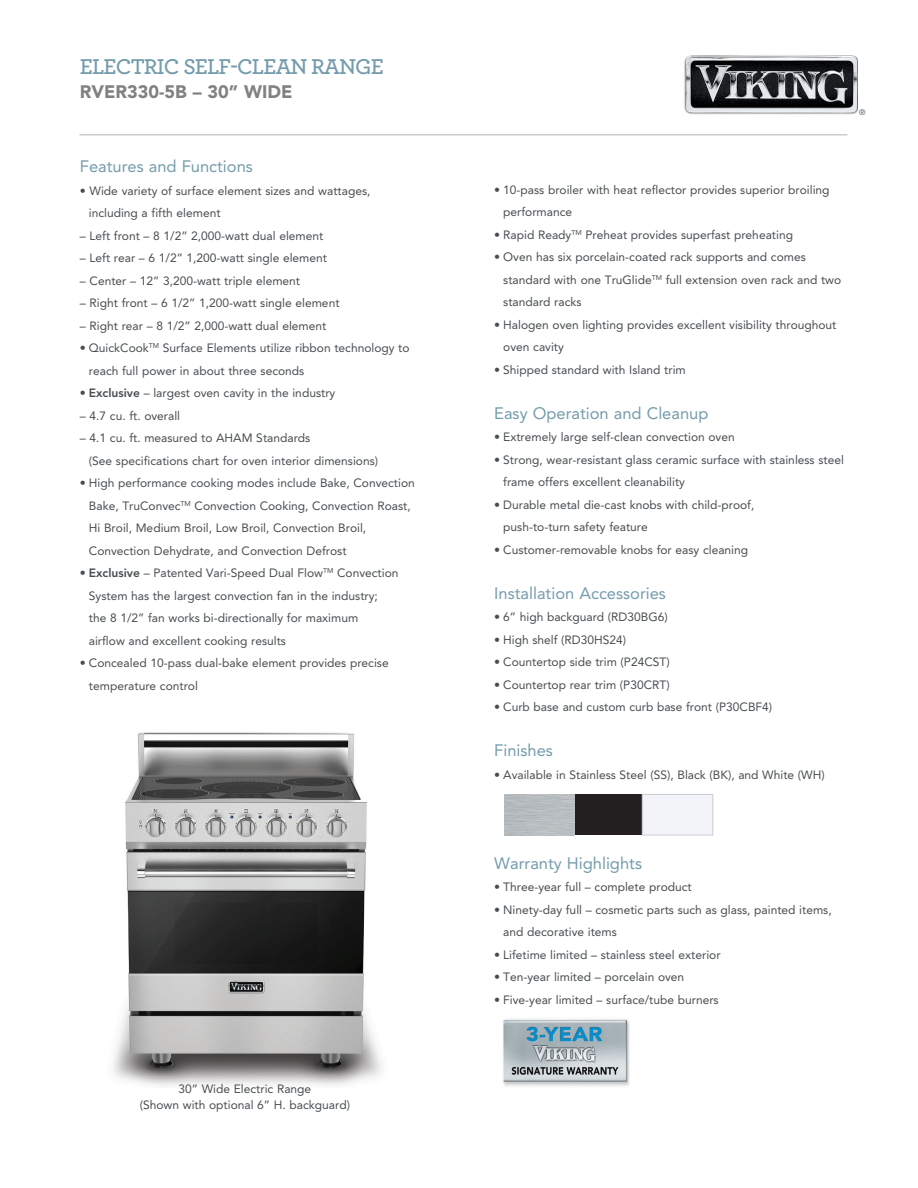
<style>
.page{position:relative;width:918px;height:1188px;background:#fff}
.page>*{position:absolute;margin:0;border:0;box-sizing:border-box;transform-origin:0 0}
.t1{font:600 22.5px "Archer";letter-spacing:-.04em;color:#749cac}
.t2{font:900 18px "Avenir";color:#828081}
.t3{font:16.5px "Avenir";color:#749cac}
.Body_Copy{font:12px/22.5px "Avenir";color:#474d50}
.t4{font:8.1px "Avenir";color:#56585a}
.s1{font-weight:800}
</style>
<div class="page">
<img style="left:113px;top:732px;width:269px;height:354px">
<hr style="left:80px;top:134px;width:768px;height:2px;background:#cbccce">
<img style="left:503px;top:1019px;width:127px;height:67px">
<div style="left:575px;top:794px;width:67px;height:41px;background:#231f20"></div>
<div style="left:642px;top:794px;width:71px;height:41px;background:#f3f4f9;border:1px solid #cbccd3"></div>
<img style="left:684px;top:55px;width:174px;height:60px">
<p class="t1" style="left:80px;top:49px;width:306px">ELECTRIC SELF-CLEAN RANGE</p>
<p class="t2" style="left:80px;top:80px;width:214px">RVER330-5B – 30” WIDE</p>
<p class="t3" style="left:80px;top:157px;width:175px">Features and Functions</p>
<p class="Body_Copy" style="left:89px;top:180px;width:283px;text-indent:-9px">• Wide variety of surface element sizes and wattages, including a fifth element</p>
<p class="Body_Copy" style="left:80px;top:225px;width:245px">– Left front – 8 1/2” 2,000-watt dual element</p>
<p class="Body_Copy" style="left:80px;top:247px;width:249px">– Left rear – 6 1/2” 1,200-watt single element</p>
<p class="Body_Copy" style="left:80px;top:270px;width:222px">– Center – 12” 3,200-watt triple element</p>
<p class="Body_Copy" style="left:80px;top:292px;width:261px">– Right front – 6 1/2” 1,200-watt single element</p>
<p class="Body_Copy" style="left:80px;top:315px;width:248px">– Right rear – 8 1/2” 2,000-watt dual element</p>
<p class="Body_Copy" style="left:89px;top:337px;width:322px;text-indent:-9px">• QuickCook<sup>TM</sup> Surface Elements utilize ribbon technology to reach full power in about three seconds</p>
<p class="Body_Copy" style="left:80px;top:382px;width:257px">• <span class="s1">Exclusive</span> – largest oven cavity in the industry</p>
<p class="Body_Copy" style="left:80px;top:405px;width:102px">– 4.7 cu. ft. overall</p>
<p class="Body_Copy" style="left:89px;top:427px;width:291px;text-indent:-9px">– 4.1 cu. ft. measured to AHAM Standards<br>(See specifications chart for oven interior dimensions)</p>
<p class="Body_Copy" style="left:89px;top:472px;width:327px;text-indent:-9px">• High performance cooking modes include Bake, Convection Bake, TruConvec<sup>TM</sup> Convection Cooking, Convection Roast, Hi Broil, Medium Broil, Low Broil, Convection Broil, Convection Dehydrate, and Convection Defrost</p>
<p class="Body_Copy" style="left:89px;top:562px;width:311px;text-indent:-9px">• <span class="s1">Exclusive</span> – Patented Vari-Speed Dual Flow<sup>TM</sup> Convection System has the largest convection fan in the industry; the 8 1/2” fan works bi-directionally for maximum<br>airflow and excellent cooking results</p>
<p class="Body_Copy" style="left:89px;top:652px;width:301px;text-indent:-9px">• Concealed 10-pass dual-bake element provides precise temperature control</p>
<p class="Body_Copy" style="left:178px;top:1078px;width:134px">30” Wide Electric Range</p>
<p class="Body_Copy" style="left:140px;top:1094px;width:212px">(Shown with optional 6” H. backguard)</p>
<p class="t4" style="left:859px;top:107px;width:8px">®</p>
<p class="Body_Copy" style="left:503px;top:178px;width:328px;text-indent:-9px">• 10-pass broiler with heat reflector provides superior broiling performance</p>
<p class="Body_Copy" style="left:494px;top:223px;width:300px">• Rapid Ready<sup>TM</sup> Preheat provides superfast preheating</p>
<p class="Body_Copy" style="left:503px;top:246px;width:339px;text-indent:-9px">• Oven has six porcelain-coated rack supports and comes standard with one TruGlide<sup>TM</sup> full extension oven rack and two standard racks</p>
<p class="Body_Copy" style="left:503px;top:313px;width:335px;text-indent:-9px">• Halogen oven lighting provides excellent visibility throughout oven cavity</p>
<p class="Body_Copy" style="left:494px;top:358px;width:193px">• Shipped standard with Island trim</p>
<p class="t3" style="left:494px;top:403px;width:216px">Easy Operation and Cleanup</p>
<p class="Body_Copy" style="left:494px;top:426px;width:242px">• Extremely large self-clean convection oven</p>
<p class="Body_Copy" style="left:503px;top:448px;width:342px;text-indent:-9px">• Strong, wear-resistant glass ceramic surface with stainless steel frame offers excellent cleanability</p>
<p class="Body_Copy" style="left:503px;top:493px;width:253px;text-indent:-9px">• Durable metal die-cast knobs with child-proof, push-to-turn safety feature</p>
<p class="Body_Copy" style="left:494px;top:538px;width:255px">• Customer-removable knobs for easy cleaning</p>
<p class="t3" style="left:494px;top:583px;width:173px">Installation Accessories</p>
<p class="Body_Copy" style="left:494px;top:606px;width:175px">• 6” high backguard (RD30BG6)</p>
<p class="Body_Copy" style="left:494px;top:628px;width:133px">• High shelf (RD30HS24)</p>
<p class="Body_Copy" style="left:494px;top:651px;width:177px">• Countertop side trim (P24CST)</p>
<p class="Body_Copy" style="left:494px;top:673px;width:177px">• Countertop rear trim (P30CRT)</p>
<p class="Body_Copy" style="left:494px;top:696px;width:279px">• Curb base and custom curb base front (P30CBF4)</p>
<p class="t3" style="left:494px;top:741px;width:60px">Finishes</p>
<p class="Body_Copy" style="left:494px;top:763px;width:332px">• Available in Stainless Steel (SS), Black (BK), and White (WH)</p>
<p class="t3" style="left:494px;top:853px;width:149px">Warranty Highlights</p>
<p class="Body_Copy" style="left:494px;top:876px;width:199px">• Three-year full – complete product</p>
<p class="Body_Copy" style="left:503px;top:898px;width:330px;text-indent:-9px">• Ninety-day full – cosmetic parts such as glass, painted items, and decorative items</p>
<p class="Body_Copy" style="left:494px;top:943px;width:228px">• Lifetime limited – stainless steel exterior</p>
<p class="Body_Copy" style="left:494px;top:966px;width:191px">• Ten-year limited – porcelain oven</p>
<p class="Body_Copy" style="left:494px;top:988px;width:226px">• Five-year limited – surface/tube burners</p>
</div>
